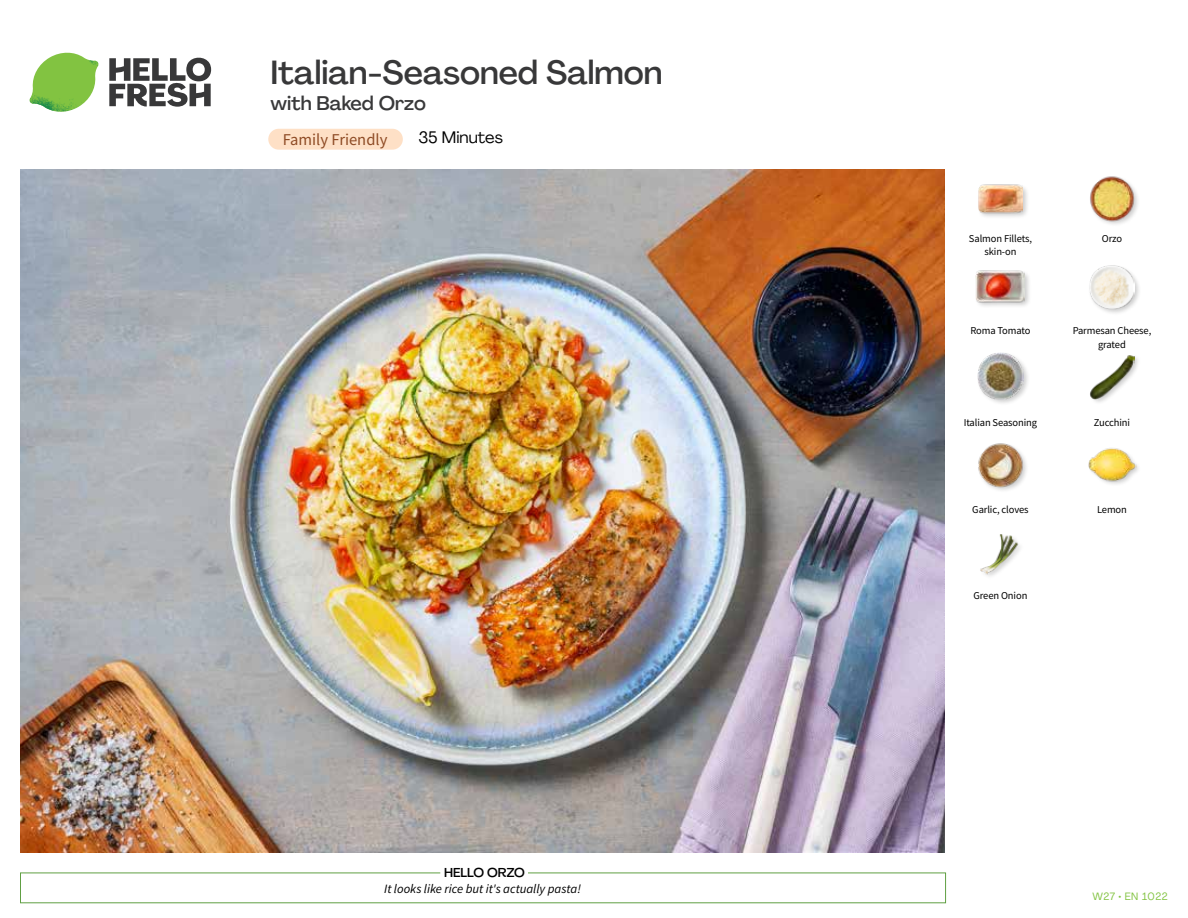
<style>
.page{position:relative;width:1188px;height:918px;background:#fff}
.page>*{position:absolute;margin:0;border:0;box-sizing:border-box;transform-origin:0 0}
.t1{font:500 33px "Agrandir";color:#383839}
.t2{font:500 19.5px "Agrandir";color:#383839}
.t3{font:16.5px "Source Sans Pro";color:#8e4b25}
.t4{font:16.5px "Agrandir";color:#000}
.t5{font:italic 12.75px "Source Sans Pro";color:#000}
.t6{font:500 12.75px "Agrandir";color:#000}
.t7{font:10.5px/13.5px "Source Sans Pro";letter-spacing:-.01em;color:#000;text-align:center}
.t8{font:10.5px "Agrandir";letter-spacing:.05em;color:#82c341}
</style>
<div class="page">
<svg style="left:109px;top:57px;width:102px;height:50px"></svg>
<svg style="left:34px;top:53px;width:62px;height:40px"></svg>
<img style="left:67px;top:53px;width:32px;height:26px">
<img style="left:33px;top:75px;width:59px;height:11px">
<img style="left:29px;top:79px;width:61px;height:33px">
<img style="left:65px;top:86px;width:27px;height:25px">
<div style="left:20px;top:873px;width:926px;height:30px;border:1px solid #609f43"></div>
<div style="left:440px;top:865px;width:88px;height:15px;background:#fff"></div>
<img style="left:21px;top:170px;width:924px;height:682px">
<div style="left:268px;top:129px;width:135px;height:21px;background:#fee0c6;border-radius:10px"></div>
<img style="left:980px;top:534px;width:40px;height:42px">
<div style="left:1088px;top:448px;width:53px;height:39px;background:#000;opacity:.2"></div>
<img style="left:1088px;top:448px;width:48px;height:39px">
<img style="left:978px;top:443px;width:49px;height:48px">
<div style="left:1090px;top:354px;width:51px;height:52px;background:#000;opacity:.2"></div>
<img style="left:1090px;top:354px;width:45px;height:45px">
<div style="left:977px;top:352px;width:53px;height:54px;background:#000;opacity:.2"></div>
<img style="left:977px;top:353px;width:47px;height:46px">
<div style="left:1087px;top:264px;width:55px;height:52px;background:#000;opacity:.2"></div>
<img style="left:1089px;top:265px;width:46px;height:45px">
<div style="left:975px;top:270px;width:57px;height:39px;background:#000;opacity:.2"></div>
<img style="left:976px;top:270px;width:49px;height:39px">
<img style="left:1090px;top:176px;width:48px;height:48px">
<div style="left:978px;top:184px;width:52px;height:35px;background:#000;opacity:.2"></div>
<img style="left:978px;top:184px;width:44px;height:35px">
<h1 class="t1" style="left:271px;top:52px;width:394px">Italian-Seasoned Salmon</h1>
<h2 class="t2" style="left:271px;top:91px;width:157px">with Baked Orzo</h2>
<h3 class="t3" style="left:283px;top:129px;width:106px">Family Friendly</h3>
<h3 class="t4" style="left:418px;top:127px;width:86px">35 Minutes</h3>
<p class="t6" style="left:444px;top:864px;width:82px">HELLO ORZO</p>
<p class="t5" style="left:384px;top:881px;width:198px">It looks like rice but it's actually pasta!</p>
<p class="t7" style="left:969px;top:231px;width:64px">Salmon Fillets, skin-on</p>
<p class="t7" style="left:1102px;top:231px;width:22px">Orzo</p>
<p class="t7" style="left:970px;top:324px;width:62px">Roma Tomato</p>
<p class="t7" style="left:1073px;top:324px;width:80px">Parmesan Cheese, grated</p>
<p class="t7" style="left:964px;top:416px;width:75px">Italian Seasoning</p>
<p class="t7" style="left:1094px;top:416px;width:38px">Zucchini</p>
<p class="t7" style="left:972px;top:503px;width:58px">Garlic, cloves</p>
<p class="t7" style="left:1097px;top:503px;width:31px">Lemon</p>
<p class="t7" style="left:974px;top:589px;width:55px">Green Onion</p>
<p class="t8" style="left:1092px;top:890px;width:77px">W27 • EN 1022</p>
</div>
